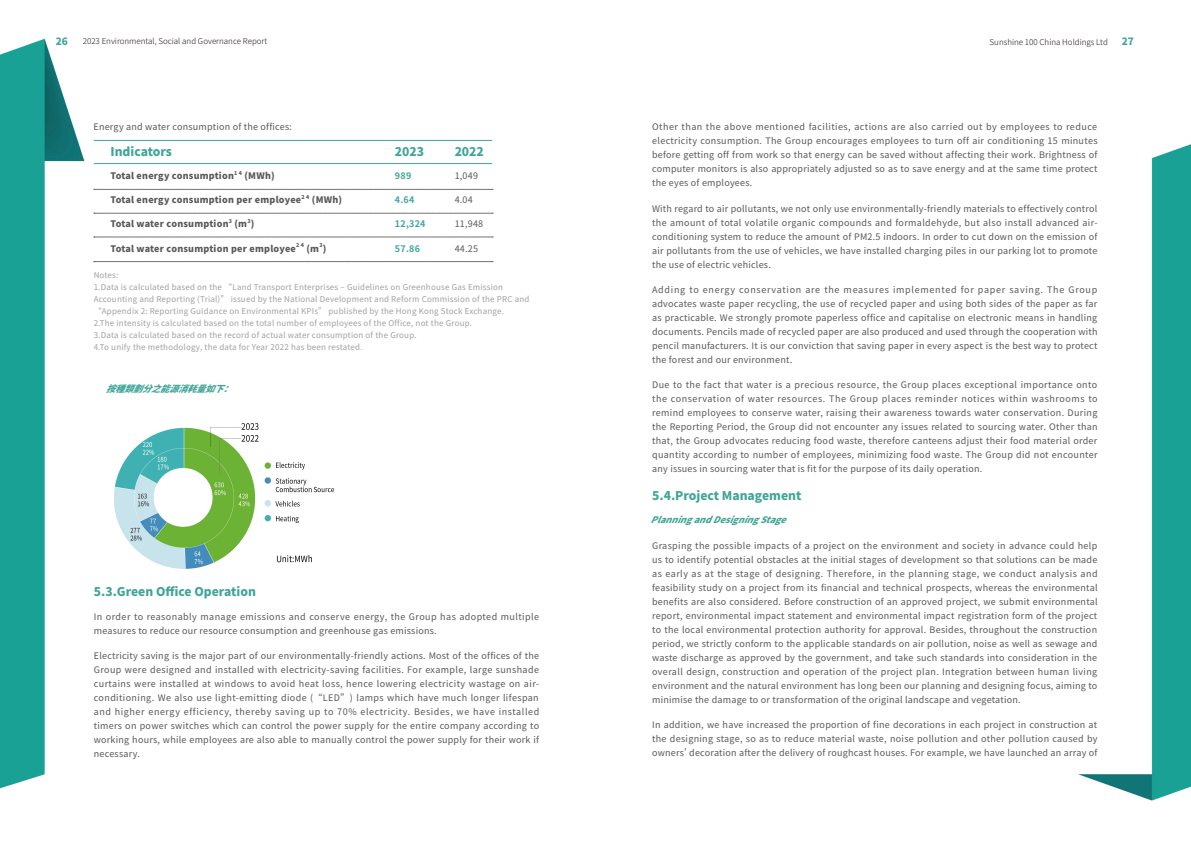
<style>
.page{position:relative;width:1191px;height:842px;background:#fff}
.page>*{position:absolute;margin:0;border:0;box-sizing:border-box;transform-origin:0 0}
.小标题{font:800 12px "Source Han Sans CN";color:#3fa597}
.内文{font:800 12px "Source Han Sans CN";color:#3fa597}
.t1{font:800 10px "Source Han Sans CN";color:#3fa597}
.内文-2{font:9px/14px "Source Han Sans CN";letter-spacing:.025em;color:#595857;text-align:justify}
.内文-3{font:800 9px "Source Han Sans CN";letter-spacing:.025em;color:#595857}
.图示{font:italic 800 9px "Source Han Sans CN";color:#3fa597}
.内文-4{font:700 9px "Source Han Sans CN";letter-spacing:.025em;color:#3fa597}
.表格注释{font:8px/12px "Source Han Sans CN";letter-spacing:.025em;color:#a0a0a1}
.t2{font:300 8px "Source Han Sans CN";color:#231916}
.内文-5{font:800 5.2px "Source Han Sans CN";color:#595857}
</style>
<div class="page">
<img style="left:0;top:38px;width:1191px;height:763px">
<hr style="left:94px;top:163px;width:398px;height:1px;background:#3fa597">
<hr style="left:94px;top:140px;width:398px;height:1px;background:#3fa597">
<svg style="left:94px;top:189px;width:399px;height:1px"></svg>
<svg style="left:94px;top:237px;width:399px;height:1px"></svg>
<svg style="left:94px;top:261px;width:399px;height:1px"></svg>
<svg style="left:94px;top:213px;width:399px;height:1px"></svg>
<img style="left:94px;top:394px;width:241px;height:192px">
<p class="t1" style="left:56px;top:36px;width:14px">26</p>
<p class="t2" style="left:83px;top:36px;width:186px">2023 Environmental, Social and Governance Report</p>
<p class="t2" style="left:989px;top:37px;width:120px">Sunshine 100 China Holdings Ltd</p>
<p class="t1" style="left:1121px;top:36px;width:14px">27</p>
<p class="内文-2" style="left:94px;top:120px;width:200px">Energy and water consumption of the offices:</p>
<p class="小标题" style="left:111px;top:145px;width:63px">Indicators</p>
<p class="小标题" style="left:395px;top:145px;width:31px">2023</p>
<p class="小标题" style="left:454px;top:145px;width:31px">2022</p>
<p class="内文-3" style="left:111px;top:171px;width:125px">Total energy consumption</p>
<p class="内文-5" style="left:234px;top:170px;width:9px">1 4</p>
<p class="内文-3" style="left:244px;top:171px;width:32px">(MWh)</p>
<p class="内文-3" style="left:111px;top:219px;width:119px">Total water consumption</p>
<p class="内文-5" style="left:229px;top:218px;width:5px">3</p>
<p class="内文-3" style="left:234px;top:219px;width:21px">(m )</p>
<p class="内文-3" style="left:111px;top:195px;width:192px">Total energy consumption per employee</p>
<p class="内文-5" style="left:301px;top:194px;width:9px">2 4</p>
<p class="内文-3" style="left:312px;top:195px;width:32px">(MWh)</p>
<p class="内文-5" style="left:247px;top:218px;width:5px">3</p>
<p class="内文-3" style="left:111px;top:243px;width:187px">Total water consumption per employee</p>
<p class="内文-5" style="left:296px;top:242px;width:9px">2 4</p>
<p class="内文-3" style="left:306px;top:243px;width:21px">(m )</p>
<p class="内文-5" style="left:319px;top:242px;width:5px">3</p>
<p class="内文-4" style="left:395px;top:171px;width:18px">989</p>
<p class="内文-2" style="left:454px;top:169px;width:25px">1,049</p>
<p class="内文-4" style="left:395px;top:219px;width:32px">12,324</p>
<p class="内文-4" style="left:395px;top:243px;width:27px">57.86</p>
<p class="内文-4" style="left:395px;top:195px;width:21px">4.64</p>
<p class="内文-2" style="left:454px;top:193px;width:20px">4.04</p>
<p class="内文-2" style="left:454px;top:217px;width:30px">11,948</p>
<p class="内文-2" style="left:454px;top:241px;width:25px">44.25</p>
<p class="表格注释" style="left:94px;top:269px;width:437px">Notes:<br>1.Data is calculated based on the “Land Transport Enterprises – Guidelines on Greenhouse Gas Emission Accounting and Reporting (Trial)” issued by the National Development and Reform Commission of the PRC and “Appendix 2: Reporting Guidance on Environmental KPIs” published by the Hong Kong Stock Exchange.<br>2.The intensity is calculated based on the total number of employees of the Office, not the Group.<br>3.Data is calculated based on the record of actual water consumption of the Group.<br>4.To unify the methodology, the data for Year 2022 has been restated.</p>
<p class="图示" style="left:106px;top:383px;width:139px">按種類劃分之能源消耗量如下：</p>
<p class="小标题" style="left:94px;top:585px;width:163px">5.3.Green Office Operation</p>
<p class="内文-2" style="left:94px;top:609px;width:447px">In order to reasonably manage emissions and conserve energy, the Group has adopted multiple measures to reduce our resource consumption and greenhouse gas emissions.</p>
<p class="内文-2" style="left:94px;top:649px;width:447px">Electricity saving is the major part of our environmentally-friendly actions. Most of the offices of the Group were designed and installed with electricity-saving facilities. For example, large sunshade curtains were installed at windows to avoid heat loss, hence lowering electricity wastage on air&shy;conditioning. We also use light-emitting diode (“LED”) lamps which have much longer lifespan and higher energy efficiency, thereby saving up to 70% electricity. Besides, we have installed timers on power switches which can control the power supply for the entire company according to working hours, while employees are also able to manually control the power supply for their work if necessary.</p>
<p class="内文-2" style="left:652px;top:120px;width:447px">Other than the above mentioned facilities, actions are also carried out by employees to reduce electricity consumption. The Group encourages employees to turn off air conditioning 15 minutes before getting off from work so that energy can be saved without affecting their work. Brightness of computer monitors is also appropriately adjusted so as to save energy and at the same time protect the eyes of employees.</p>
<p class="内文-2" style="left:652px;top:201px;width:447px">With regard to air pollutants, we not only use environmentally-friendly materials to effectively control the amount of total volatile organic compounds and formaldehyde, but also install advanced air&shy;conditioning system to reduce the amount of PM2.5 indoors. In order to cut down on the emission of air pollutants from the use of vehicles, we have installed charging piles in our parking lot to promote the use of electric vehicles.</p>
<p class="内文-2" style="left:652px;top:283px;width:447px">Adding to energy conservation are the measures implemented for paper saving. The Group advocates waste paper recycling, the use of recycled paper and using both sides of the paper as far as practicable. We strongly promote paperless office and capitalise on electronic means in handling documents. Pencils made of recycled paper are also produced and used through the cooperation with pencil manufacturers. It is our conviction that saving paper in every aspect is the best way to protect the forest and our environment.</p>
<p class="内文-2" style="left:652px;top:378px;width:447px">Due to the fact that water is a precious resource, the Group places exceptional importance onto the conservation of water resources. The Group places reminder notices within washrooms to remind employees to conserve water, raising their awareness towards water conservation. During the Reporting Period, the Group did not encounter any issues related to sourcing water. Other than that, the Group advocates reducing food waste, therefore canteens adjust their food material order quantity according to number of employees, minimizing food waste. The Group did not encounter any issues in sourcing water that is fit for the purpose of its daily operation.</p>
<p class="内文" style="left:652px;top:489px;width:151px">5.4.Project Management</p>
<p class="图示" style="left:650px;top:515px;width:148px">PlanningandDesigningStage</p>
<p class="内文-2" style="left:652px;top:538px;width:447px">Grasping the possible impacts of a project on the environment and society in advance could help us to identify potential obstacles at the initial stages of development so that solutions can be made as early as at the stage of designing. Therefore, in the planning stage, we conduct analysis and feasibility study on a project from its financial and technical prospects, whereas the environmental benefits are also considered. Before construction of an approved project, we submit environmental report, environmental impact statement and environmental impact registration form of the project to the local environmental protection authority for approval. Besides, throughout the construction period, we strictly conform to the applicable standards on air pollution, noise as well as sewage and waste discharge as approved by the government, and take such standards into consideration in the overall design, construction and operation of the project plan. Integration between human living environment and the natural environment has long been our planning and designing focus, aiming to minimise the damage to or transformation of the original landscape and vegetation.</p>
<p class="内文-2" style="left:652px;top:718px;width:447px">In addition, we have increased the proportion of fine decorations in each project in construction at the designing stage, so as to reduce material waste, noise pollution and other pollution caused by owners' decoration after the delivery of roughcast houses. For example, we have launched an array of</p>
</div>
